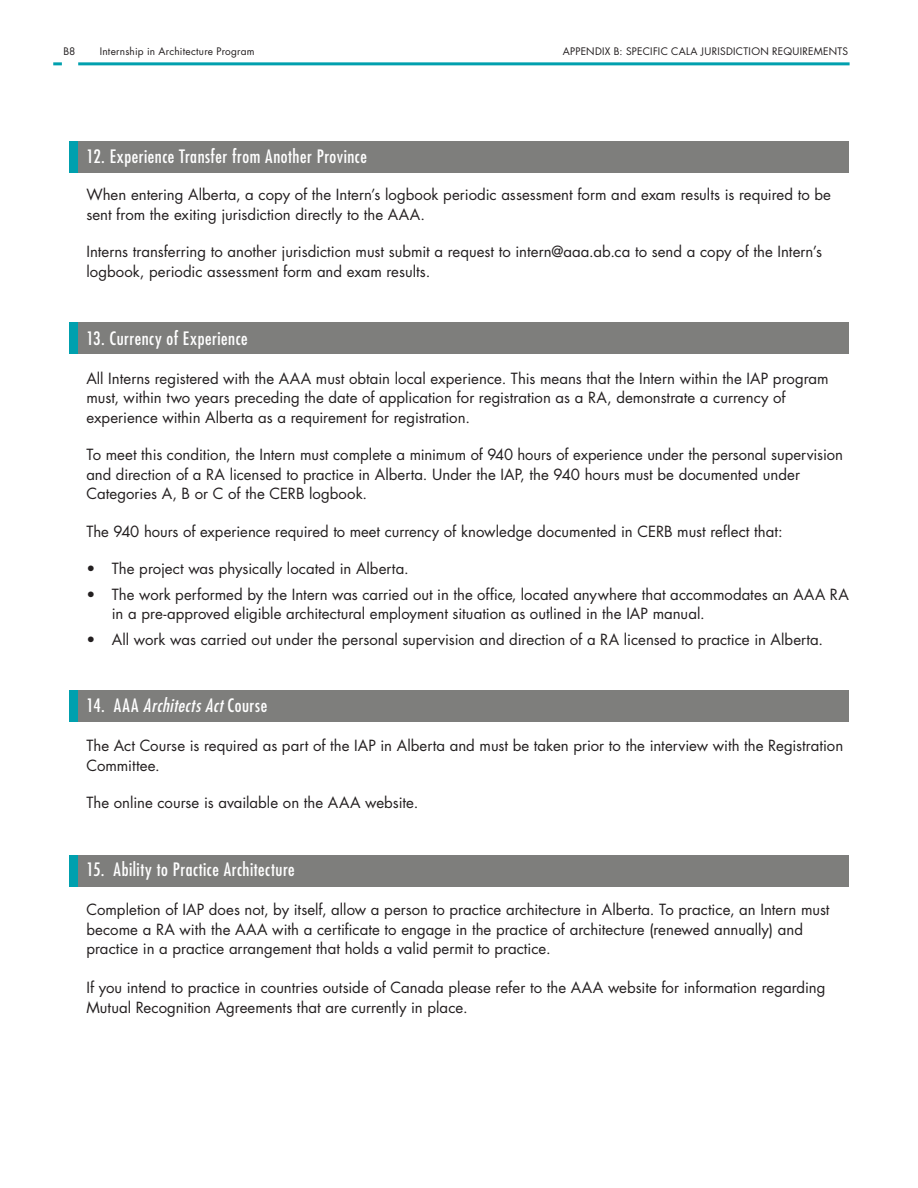
<style>
.page{position:relative;width:918px;height:1188px;background:#fff}
.page>*{position:absolute;margin:0;border:0;box-sizing:border-box;transform-origin:0 0}
.t1{font:condensed 18px "Futura";letter-spacing:.03em;color:#fff}
.t2{font:italic condensed 18px "Futura";color:#fff}
.t3{font:15px/19.5px "Futura";color:#231f20}
.t4{font:10.2px "Futura";letter-spacing:.025em;color:#231f20}
.s1{font-style:normal}
</style>
<div class="page">
<svg style="left:53px;top:62px;width:9px;height:3px"></svg>
<hr style="left:78px;top:62px;width:772px;height:3px;background:#00a0ae">
<div style="left:77px;top:141px;width:772px;height:32px;background:#7e7e7c"></div>
<div style="left:77px;top:322px;width:772px;height:32px;background:#7e7e7c"></div>
<div style="left:77px;top:690px;width:772px;height:32px;background:#7e7e7c"></div>
<div style="left:77px;top:855px;width:772px;height:32px;background:#7e7e7c"></div>
<div style="left:69px;top:141px;width:8px;height:32px;background:#00a0ae"></div>
<div style="left:69px;top:322px;width:8px;height:32px;background:#00a0ae"></div>
<div style="left:69px;top:690px;width:8px;height:32px;background:#00a0ae"></div>
<div style="left:69px;top:855px;width:8px;height:32px;background:#00a0ae"></div>
<p class="t4" style="left:64px;top:44px;width:13px">B8</p>
<p class="t4" style="left:100px;top:44px;width:156px">Internship in Architecture Program</p>
<p class="t4" style="left:563px;top:44px;width:287px">APPENDIX B: SPECIFIC CALA JURISDICTION REQUIREMENTS</p>
<p class="t1" style="left:86px;top:145px;width:282px">12. Experience Transfer from Another Province</p>
<p class="t3" style="left:86px;top:185px;width:746px">When entering Alberta, a copy of the Intern’s logbook periodic assessment form and exam results is required to be sent from the exiting jurisdiction directly to the AAA.</p>
<p class="t3" style="left:86px;top:242px;width:737px">Interns transferring to another jurisdiction must submit a request to intern@aaa.ab.ca to send a copy of the Intern’s logbook, periodic assessment form and exam results.</p>
<p class="t1" style="left:86px;top:327px;width:163px">13. Currency of Experience</p>
<p class="t3" style="left:86px;top:368px;width:744px">All Interns registered with the AAA must obtain local experience. This means that the Intern within the IAP program must, within two years preceding the date of application for registration as a RA, demonstrate a currency of experience within Alberta as a requirement for registration.</p>
<p class="t3" style="left:86px;top:445px;width:758px">To meet this condition, the Intern must complete a minimum of 940 hours of experience under the personal supervision and direction of a RA licensed to practice in Alberta. Under the IAP, the 940 hours must be documented under<br>Categories A, B or C of the CERB logbook.</p>
<p class="t3" style="left:86px;top:521px;width:698px">The 940 hours of experience required to meet currency of knowledge documented in CERB must reflect that:</p>
<p class="t3" style="left:86px;top:559px;width:324px">• The project was physically located in Alberta.</p>
<p class="t3" style="left:112px;top:584px;width:739px;text-indent:-26px">• The work performed by the Intern was carried out in the office, located anywhere that accommodates an AAA RA in a pre-approved eligible architectural employment situation as outlined in the IAP manual.</p>
<p class="t3" style="left:86px;top:629px;width:738px">• All work was carried out under the personal supervision and direction of a RA licensed to practice in Alberta.</p>
<p class="t2" style="left:86px;top:694px;width:182px"><span class="s1">1 4 . A A A</span> ArchitectsAct<span class="s1">C o u r s e</span></p>
<p class="t3" style="left:86px;top:736px;width:758px">The Act Course is required as part of the IAP in Alberta and must be taken prior to the interview with the Registration<br>Committee.</p>
<p class="t3" style="left:86px;top:793px;width:333px">The online course is available on the AAA website.</p>
<p class="t1" style="left:86px;top:858px;width:210px">15. Ability to Practice Architecture</p>
<p class="t3" style="left:86px;top:900px;width:745px">Completion of IAP does not, by itself, allow a person to practice architecture in Alberta. To practice, an Intern must become a RA with the AAA with a certificate to engage in the practice of architecture (renewed annually) and practice in a practice arrangement that holds a valid permit to practice.</p>
<p class="t3" style="left:86px;top:978px;width:741px">If you intend to practice in countries outside of Canada please refer to the AAA website for information regarding<br>Mutual Recognition Agreements that are currently in place.</p>
</div>
